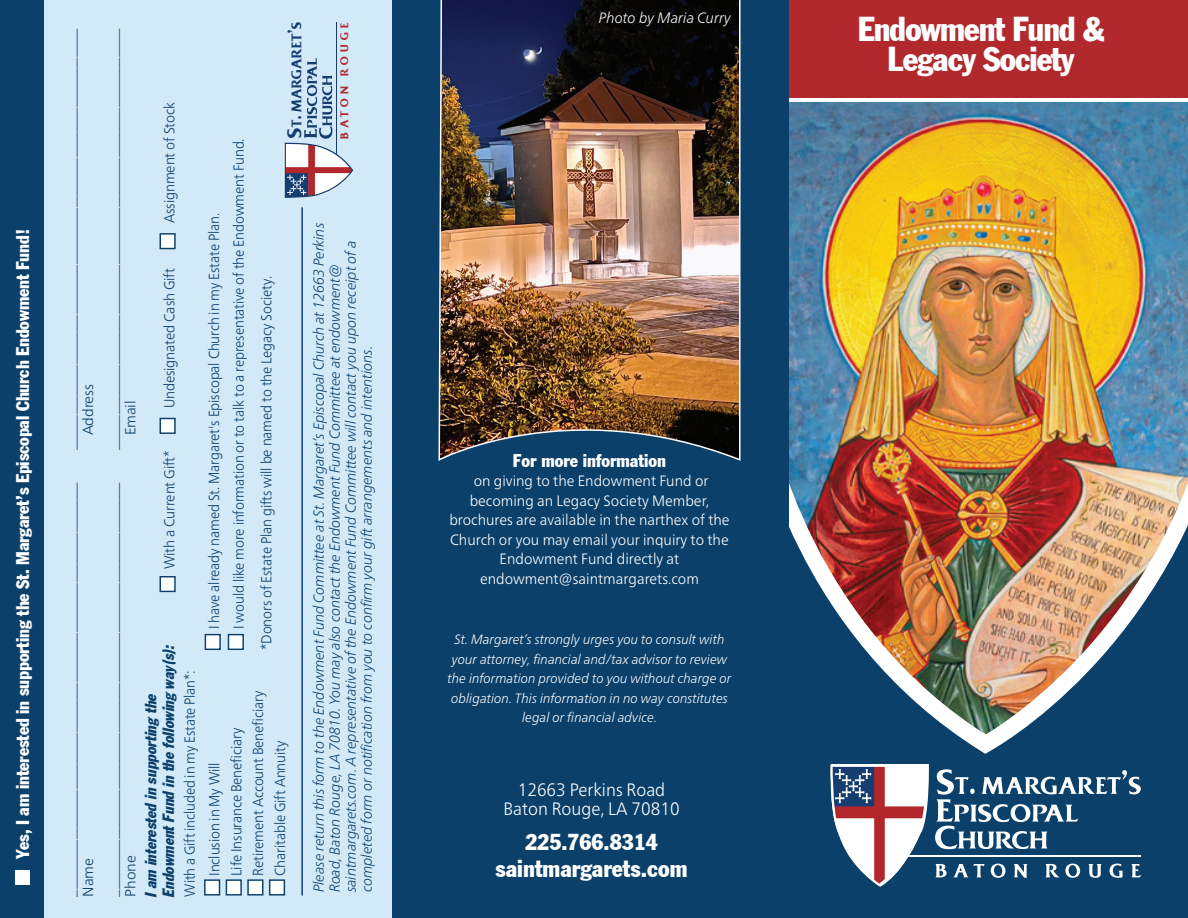
<style>
.page{position:relative;width:1188px;height:918px;background:#fff}
.page>*{position:absolute;margin:0;border:0;box-sizing:border-box;transform-origin:0 0}
.t1{font:33.75px/29.7px "Franklin Gothic Condensed";letter-spacing:-.03em;color:#fff;text-align:center}
.t2{font:24px "Franklin Gothic Condensed";color:#fff}
.t3{font:22.5px "Franklin Gothic Condensed";color:#fff}
.t4{font:18px "Franklin Gothic Condensed";letter-spacing:-.01em;color:#fff}
.t5{font:300 18px/19.5px "Frutiger Neue LT Com";color:#fff;text-align:center;scale:.93 1}
.t6{font:italic 16.05px/17.5px "Franklin Gothic Condensed";color:#0b406a;scale:.96 1}
.t7{font:300 15px/19.5px "Frutiger Neue LT Com";color:#fff;text-align:center;scale:.95 1}
.t8{font:italic 300 15px "Frutiger Neue LT Com";color:#fff;scale:.95 1}
.t9{font:italic 300 14.55px/16px "Frutiger Neue LT Com";letter-spacing:-.01em;color:#0b406a}
.t10{font:300 14.55px/21.9px "Frutiger Neue LT Com";letter-spacing:-.01em;color:#0b406a;scale:.92 1}
.t11{font:300 14.55px "Frutiger Neue LT Com";letter-spacing:-.01em;color:#0b406a}
.t12{font:300 14.55px "Frutiger Neue LT Com";letter-spacing:-.01em;color:#0b406a;scale:.93 1}
.t13{font:300 14.55px/24.8px "Frutiger Neue LT Com";letter-spacing:-.01em;color:#0b406a;scale:.91 1}
.t14{font:italic 300 13.5px/19.5px "Frutiger Neue LT Com";color:#fff;text-align:center;scale:.95 1}
.t15{font:13.5px "Dispando";letter-spacing:-.015em;color:#163d6f;scale:.92 1}
.t16{font:10.8px "Dispando";letter-spacing:.385em;color:#b1282d;scale:.94 1}
.s1{font-size:19.2px}
</style>
<div class="page">
<img style="left:789px;top:103px;width:399px;height:173px">
<div style="left:776px;top:0;width:412px;height:97px;background:#b1282d"></div>
<img style="left:789px;top:276px;width:399px;height:642px">
<img style="left:789px;top:385px;width:399px;height:389px">
<div style="left:0;top:0;width:789px;height:918px;background:#0b406a"></div>
<div style="left:0;top:0;width:392px;height:918px;background:#d2e9f8"></div>
<div style="left:204px;top:879px;width:16px;height:17px;background:#fff;border:1px solid #0b406a"></div>
<div style="left:205px;top:634px;width:16px;height:16px;background:#fff;border:1px solid #0b406a"></div>
<div style="left:228px;top:634px;width:16px;height:16px;background:#fff;border:1px solid #0b406a"></div>
<div style="left:226px;top:879px;width:16px;height:17px;background:#fff;border:1px solid #0b406a"></div>
<div style="left:247px;top:879px;width:16px;height:17px;background:#fff;border:1px solid #0b406a"></div>
<div style="left:269px;top:879px;width:16px;height:17px;background:#fff;border:1px solid #0b406a"></div>
<div style="left:160px;top:576px;width:16px;height:16px;background:#fff;border:1px solid #0b406a"></div>
<div style="left:160px;top:418px;width:16px;height:16px;background:#fff;border:1px solid #0b406a"></div>
<div style="left:160px;top:233px;width:16px;height:16px;background:#fff;border:1px solid #0b406a"></div>
<div style="left:0;top:0;width:43px;height:918px;background:#0b406a"></div>
<div style="left:15px;top:870px;width:14px;height:15px;background:#fff"></div>
<hr style="left:336px;top:23px;width:1px;height:131px;background:#163d6f">
<svg style="left:284px;top:58px;width:69px;height:140px"></svg>
<hr style="left:301px;top:207px;width:2px;height:689px;background:#0b406a">
<img style="left:438px;top:0;width:303px;height:461px">
<svg style="left:829px;top:764px;width:312px;height:123px"></svg>
<p class="t4" style="left:12px;top:859px;width:632px;rotate:-90deg">Yes, I am interested in supporting the St. Margaret’s Episcopal Church Endowment Fund!</p>
<p class="t11" style="left:62px;top:450px;width:423px;rotate:-90deg">___________________________________________________________</p>
<p class="t11" style="left:79px;top:435px;width:53px;rotate:-90deg">Address</p>
<p class="t11" style="left:62px;top:897px;width:416px;rotate:-90deg">__________________________________________________________</p>
<p class="t11" style="left:79px;top:897px;width:40px;rotate:-90deg">Name</p>
<p class="t11" style="left:104px;top:450px;width:423px;rotate:-90deg">___________________________________________________________</p>
<p class="t11" style="left:122px;top:435px;width:36px;rotate:-90deg">Email</p>
<p class="t11" style="left:104px;top:897px;width:416px;rotate:-90deg">__________________________________________________________</p>
<p class="t11" style="left:122px;top:897px;width:43px;rotate:-90deg">Phone</p>
<p class="t15" style="left:289px;top:138px;width:127px;rotate:-90deg"><span class="s1">S</span>T<span class="s1">.</span> MARGARET<span class="s1">’</span>S</p>
<p class="t16" style="left:338px;top:139px;width:125px;rotate:-90deg">BATON ROUGE</p>
<p class="t12" style="left:161px;top:223px;width:132px;rotate:-90deg">Assignment of Stock</p>
<p class="t10" style="left:202px;top:629px;width:535px;line-height:24.8px;rotate:-90deg">I have already named St. Margaret's Episcopal Church in my Estate Plan.<br>I would like more information or to talk to a representative of the Endowment Fund.</p>
<p class="t9" style="left:311px;top:892px;width:671px;rotate:-90deg">Please return this form to the Endowment Fund Committee at St. Margaret’s Episcopal Church at 12663 Perkins Road, Baton Rouge, LA 70810. You may also contact the Endowment Fund Committee at endowment@ saintmargarets.com. A representative of the Endowment Fund Committee will contact you upon receipt of a completed form or notification from you to confirm your gift arrangements and intentions.</p>
<p class="t12" style="left:161px;top:408px;width:152px;rotate:-90deg">Undesignated Cash Gift</p>
<p class="t10" style="left:255px;top:650px;width:408px;rotate:-90deg">*Donors of Estate Plan gifts will be named to the Legacy Society.</p>
<p class="t12" style="left:161px;top:569px;width:129px;rotate:-90deg">With a Current Gift*</p>
<p class="t6" style="left:142px;top:898px;width:268px;rotate:-90deg">Iam interested in supportingthe<br>EndowmentFund in thefollowingway(s):</p>
<p class="t13" style="left:177px;top:876px;width:227px;text-indent:-21px;rotate:-90deg">With a Gift included in my Estate Plan*:<br>Inclusion in My Will</p>
<p class="t10" style="left:225px;top:876px;width:203px;rotate:-90deg">Life Insurance Beneficiary<br>Retirement Account Beneficiary<br>Charitable Gift Annuity</p>
<p class="t8" style="left:599px;top:9px;width:141px">Photo by Maria Curry</p>
<p class="t4" style="left:513px;top:450px;width:155px">For more information</p>
<p class="t7" style="left:449px;top:471px;width:296px">on giving to the Endowment Fund or becoming an Legacy Society Member, brochures are available in the narthex of the Church or you may email your inquiry to the Endowment Fund directly at endowment@saintmargarets.com</p>
<p class="t14" style="left:448px;top:630px;width:300px">St. Margaret’s strongly urges you to consult with your attorney, financial and/tax advisor to review the information provided to you without charge or obligation. This information in no way constitutes legal or financial advice.</p>
<p class="t5" style="left:503px;top:779px;width:191px">12663 Perkins Road<br>Baton Rouge, LA 70810</p>
<h3 class="t3" style="left:525px;top:828px;width:134px">225.766.8314</h3>
<h2 class="t2" style="left:496px;top:853px;width:194px">saintmargarets.com</h2>
<h1 class="t1" style="left:858px;top:14px;width:248px">Endowment Fund &amp;<br>Legacy Society</h1>
</div>
